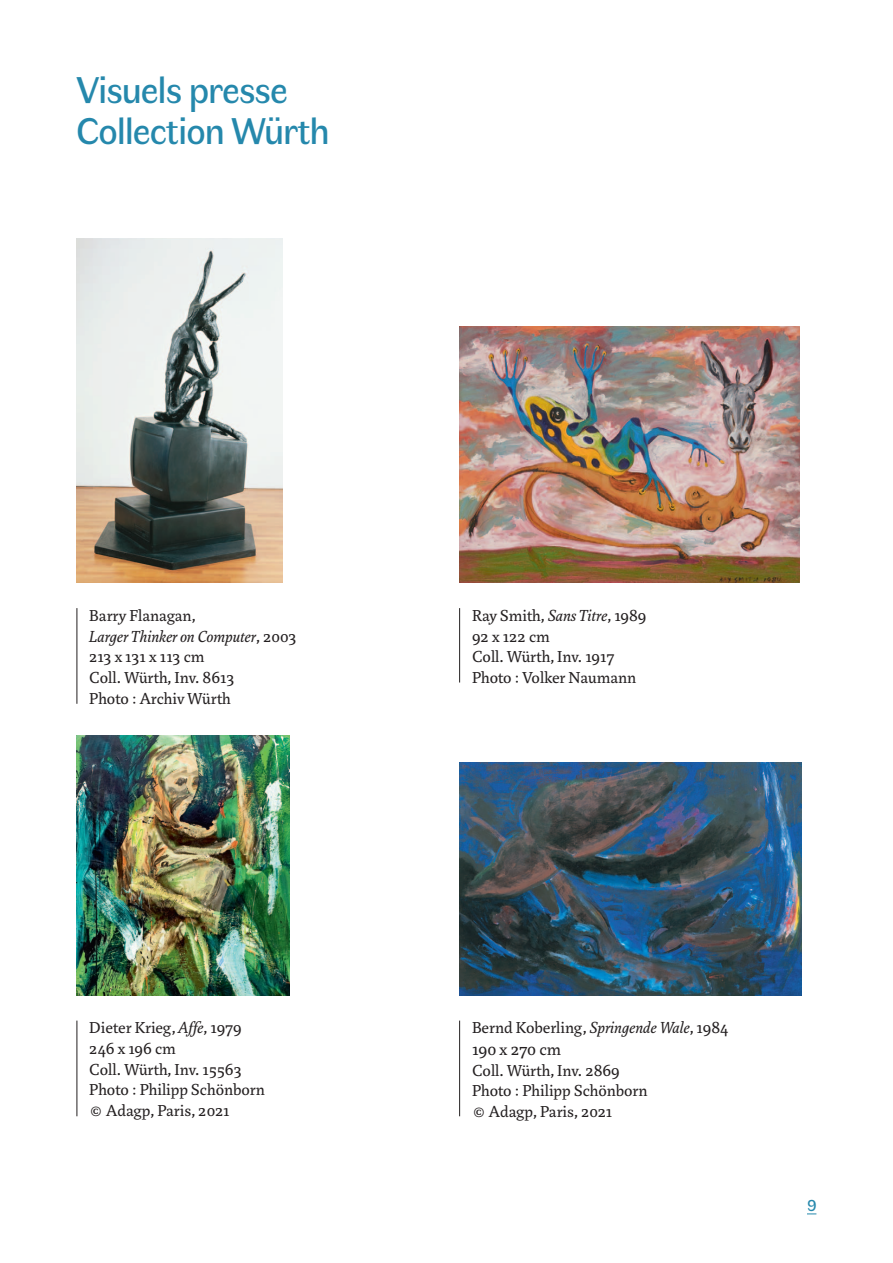
<style>
.page{position:relative;width:893px;height:1263px;background:#fff}
.page>*{position:absolute;margin:0;border:0;box-sizing:border-box;transform-origin:0 0}
.t1{font:37.5px/40.5px "Faune Text";letter-spacing:-.03em;color:#2588ac}
.t2{font:18px "Marat Pro";letter-spacing:-.02em;color:#231f20}
.t3{font:17.25px/20.7px "Marat Pro";color:#231f20}
.t4{font:16.5px "Faune Text";color:#2588ac}
.s1{font-style:italic}
</style>
<div class="page">
<img style="left:77px;top:736px;width:213px;height:259px">
<img style="left:459px;top:327px;width:340px;height:256px">
<img style="left:77px;top:238px;width:205px;height:345px">
<img style="left:459px;top:762px;width:343px;height:233px">
<hr style="left:77px;top:608px;width:1px;height:96px;background:#231f20">
<hr style="left:459px;top:608px;width:1px;height:74px;background:#231f20">
<hr style="left:77px;top:1020px;width:1px;height:96px;background:#231f20">
<hr style="left:459px;top:1020px;width:1px;height:96px;background:#231f20">
<h1 class="t1" style="left:77px;top:69px;width:255px">Visuels presse<br>Collection Würth</h1>
<p class="t3" style="left:89px;top:605px;width:208px">Barry Flanagan,<br><span class="s1">Larger Thinker on Computer</span>, 2003<br>213 x 131 x 113 cm<br>Coll. Würth, Inv. 8613<br>Photo : Archiv Würth</p>
<p class="t3" style="left:472px;top:605px;width:176px">Ray Smith, <span class="s1">Sans Titre</span>, 1989<br>92 x 122 cm<br>Coll. Würth, Inv. 1917<br>Photo : Volker Naumann</p>
<p class="t3" style="left:89px;top:1018px;width:177px">Dieter Krieg, <span class="s1">Affe</span>, 1979<br>246 x 196 cm<br>Coll. Würth, Inv. 15563<br>Photo : Philipp Schönborn © Adagp, Paris, 2021</p>
<p class="t3" style="left:472px;top:1018px;width:258px">Bernd Koberling, <span class="s1">Springende Wale</span>, 1984</p>
<p class="t2" style="left:472px;top:1039px;width:90px">190 x 270 cm</p>
<p class="t3" style="left:472px;top:1060px;width:177px">Coll. Würth, Inv. 2869<br>Photo : Philipp Schönborn © Adagp, Paris, 2021</p>
<p class="t4" style="left:807px;top:1194px;width:11px">9</p>
</div>
